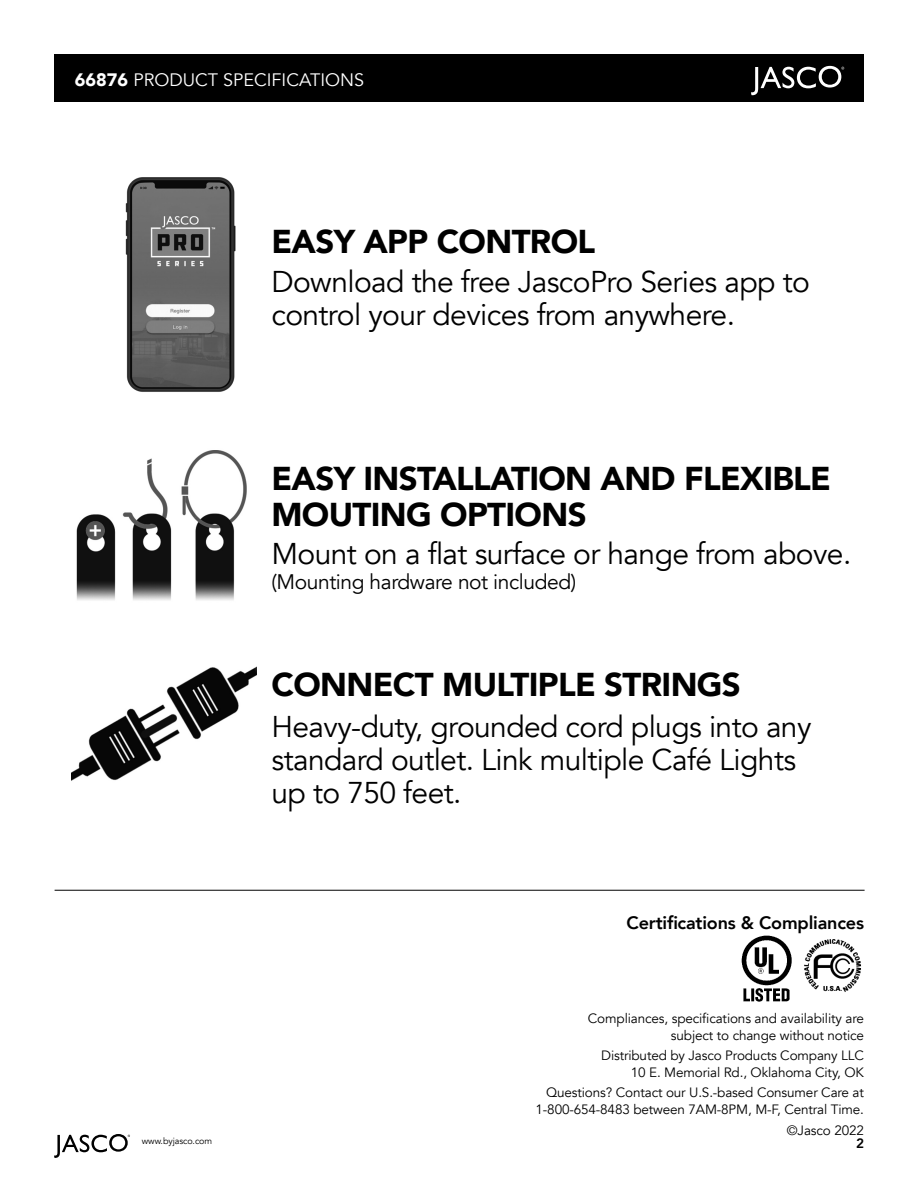
<style>
.page{position:relative;width:918px;height:1188px;background:#fff}
.page>*{position:absolute;margin:0;border:0;box-sizing:border-box;transform-origin:0 0}
.t1{font:900 33px/36px "Avenir";letter-spacing:-.02em;color:#000}
.t2{font:30px/33px "Avenir";letter-spacing:-.02em;color:#000}
.t3{font:21px "Avenir";letter-spacing:-.02em;color:#000}
.t4{font:18px "Avenir";color:#fff}
.t5{font:800 18px "Avenir";letter-spacing:-.01em;color:#000}
.t6{font:13.5px/16.5px "Avenir";letter-spacing:-.01em;color:#000;text-align:right}
.t7{font:800 13.5px "Avenir";color:#000}
.t8{font:9px "Avenir";letter-spacing:-.01em;color:#000}
.s1{font-weight:900}
</style>
<div class="page">
<img style="left:76px;top:450px;width:171px;height:150px">
<img style="left:71px;top:667px;width:185px;height:114px">
<div style="left:54px;top:55px;width:809px;height:47px;background:#000"></div>
<svg style="left:54px;top:1134px;width:76px;height:24px"></svg>
<svg style="left:751px;top:66px;width:93px;height:29px"></svg>
<hr style="left:55px;top:890px;width:810px;height:1px;background:#000">
<img style="left:804px;top:939px;width:57px;height:53px">
<img style="left:741px;top:935px;width:51px;height:67px">
<img style="left:125px;top:177px;width:111px;height:215px">
<h3 class="t4" style="left:75px;top:69px;width:291px"><span class="s1">66876</span> PRODUCT SPECIFICATIONS</h3>
<h1 class="t1" style="left:272px;top:223px;width:325px">EASY APP CONTROL</h1>
<h2 class="t2" style="left:272px;top:266px;width:540px">Download the free JascoPro Series app to control your devices from anywhere.</h2>
<h1 class="t1" style="left:272px;top:460px;width:561px">EASY INSTALLATION AND FLEXIBLE<br>MOUTING OPTIONS</h1>
<h2 class="t2" style="left:272px;top:537px;width:581px">Mount on a flat surface or hange from above.</h2>
<h3 class="t3" style="left:272px;top:569px;width:306px">(Mounting hardware not included)</h3>
<h1 class="t1" style="left:272px;top:665px;width:471px">CONNECT MULTIPLE STRINGS</h1>
<h2 class="t2" style="left:272px;top:710px;width:542px">Heavy-duty, grounded cord plugs into any standard outlet. Link multiple Café Lights up to 750 feet.</h2>
<h3 class="t5" style="left:627px;top:909px;width:239px">Certifications &amp; Compliances</h3>
<p class="t6" style="left:588px;top:1010px;width:278px">Compliances, specifications and availability are subject to change without notice</p>
<p class="t6" style="left:601px;top:1048px;width:264px">Distributed by Jasco Products Company LLC<br>10 E. Memorial Rd., Oklahoma City, OK</p>
<p class="t6" style="left:536px;top:1085px;width:330px">Questions? Contact our U.S.-based Consumer Care at<br>1-800-654-8483 between 7AM-8PM, M-F, Central Time.</p>
<p class="t6" style="left:787px;top:1122px;width:79px">©Jasco 2022</p>
<p class="t8" style="left:142px;top:1135px;width:72px">www.byjasco.com</p>
<p class="t7" style="left:856px;top:1133px;width:9px">2</p>
</div>
